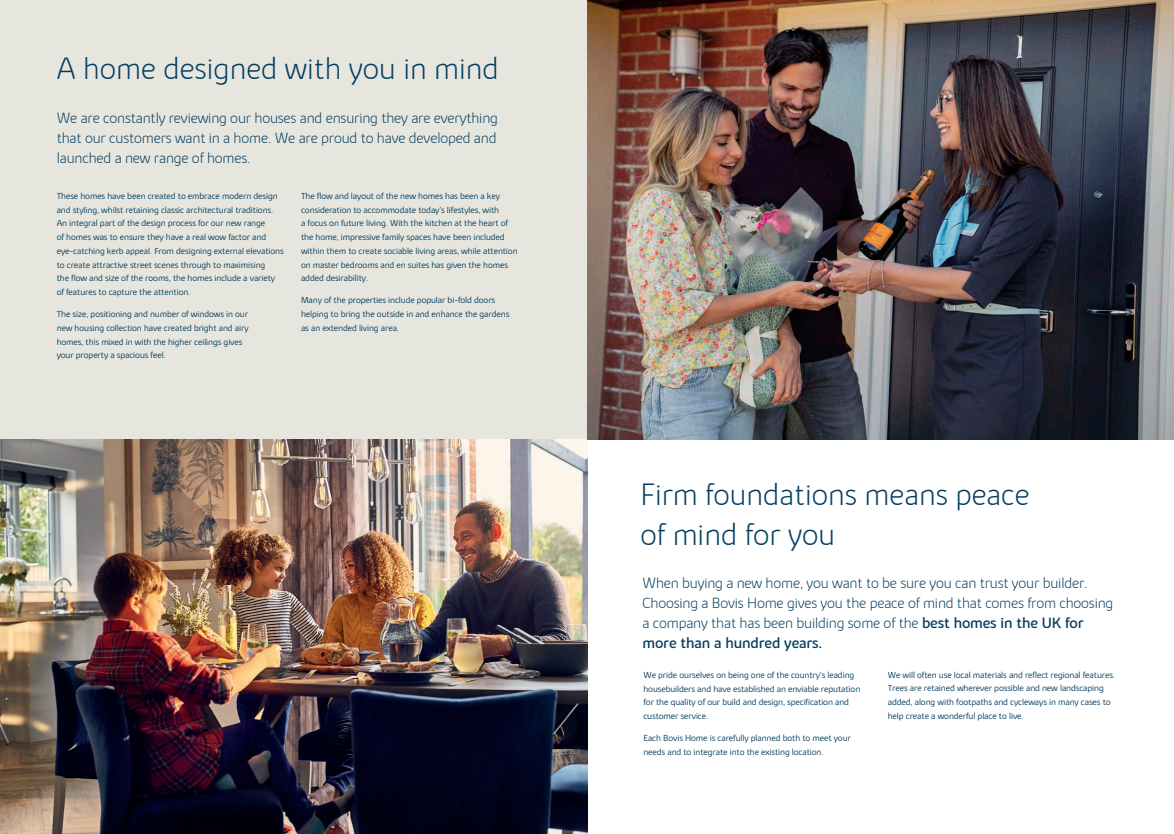
<style>
.page{position:relative;width:1174px;height:834px;background:#fff}
.page>*{position:absolute;margin:0;border:0;box-sizing:border-box;transform-origin:0 0}
.t1{font:200 31.2px/39.2px "Bovis Sans";color:#043d60}
.t2{font:200 15px/20px "Bovis Sans";letter-spacing:-.01em;color:#043d60;text-align:justify}
.t3{font:300 9px/13.7px "Bovis Sans";letter-spacing:-.01em;color:#043d60}
.s1{font-weight:400}
</style>
<div class="page">
<div style="left:0;top:0;width:589px;height:439px;background:#e7e6de"></div>
<img style="left:0;top:439px;width:587px;height:394px">
<img style="left:587px;top:0;width:587px;height:439px">
<h1 class="t1" style="left:57px;top:49px;width:443px">A home designed with you in mind</h1>
<h2 class="t2" style="left:57px;top:108px;width:443px">We are constantly reviewing our houses and ensuring they are everything that our customers want in a home. We are proud to have developed and launched a new range of homes.</h2>
<p class="t3" style="left:57px;top:189px;width:228px">These homes have been created to embrace modern design and styling, whilst retaining classic architectural traditions.<br>An integral part of the design process for our new range<br>of homes was to ensure they have a real wow factor and eye-catching kerb appeal. From designing external elevations to create attractive street scenes through to maximising<br>the flow and size of the rooms, the homes include a variety of features to capture the attention.</p>
<p class="t3" style="left:57px;top:307px;width:193px">The size, positioning and number of windows in our new housing collection have created bright and airy homes, this mixed in with the higher ceilings gives your property a spacious feel.</p>
<p class="t3" style="left:301px;top:189px;width:218px">The flow and layout of the new homes has been a key consideration to accommodate today’s lifestyles, with<br>a focus on future living. With the kitchen at the heart of the home, impressive family spaces have been included within them to create sociable living areas, while attention on master bedrooms and en suites has given the homes added desirability.</p>
<p class="t3" style="left:301px;top:293px;width:210px">Many of the properties include popular bi-fold doors helping to bring the outside in and enhance the gardens as an extended living area.</p>
<h1 class="t1" style="left:640px;top:475px;width:391px">Firm foundations means peace of mind for you</h1>
<h2 class="t2" style="left:642px;top:573px;width:472px;text-align:left">When buying a new home, you want to be sure you can trust your builder.<br>Choosing a Bovis Home gives you the peace of mind that comes from choosing a company that has been building some of the <span class="s1">best homes in the UK for more than a hundred years.</span></h2>
<p class="t3" style="left:643px;top:667px;width:218px">We pride ourselves on being one of the country’s leading housebuilders and have established an enviable reputation for the quality of our build and design, specification and customer service.</p>
<p class="t3" style="left:643px;top:731px;width:209px">Each Bovis Home is carefully planned both to meet your needs and to integrate into the existing location.</p>
<p class="t3" style="left:887px;top:667px;width:229px">We will often use local materials and reflect regional features.<br>Trees are retained wherever possible and new landscaping added, along with footpaths and cycleways in many cases to help create a wonderful place to live.</p>
</div>
